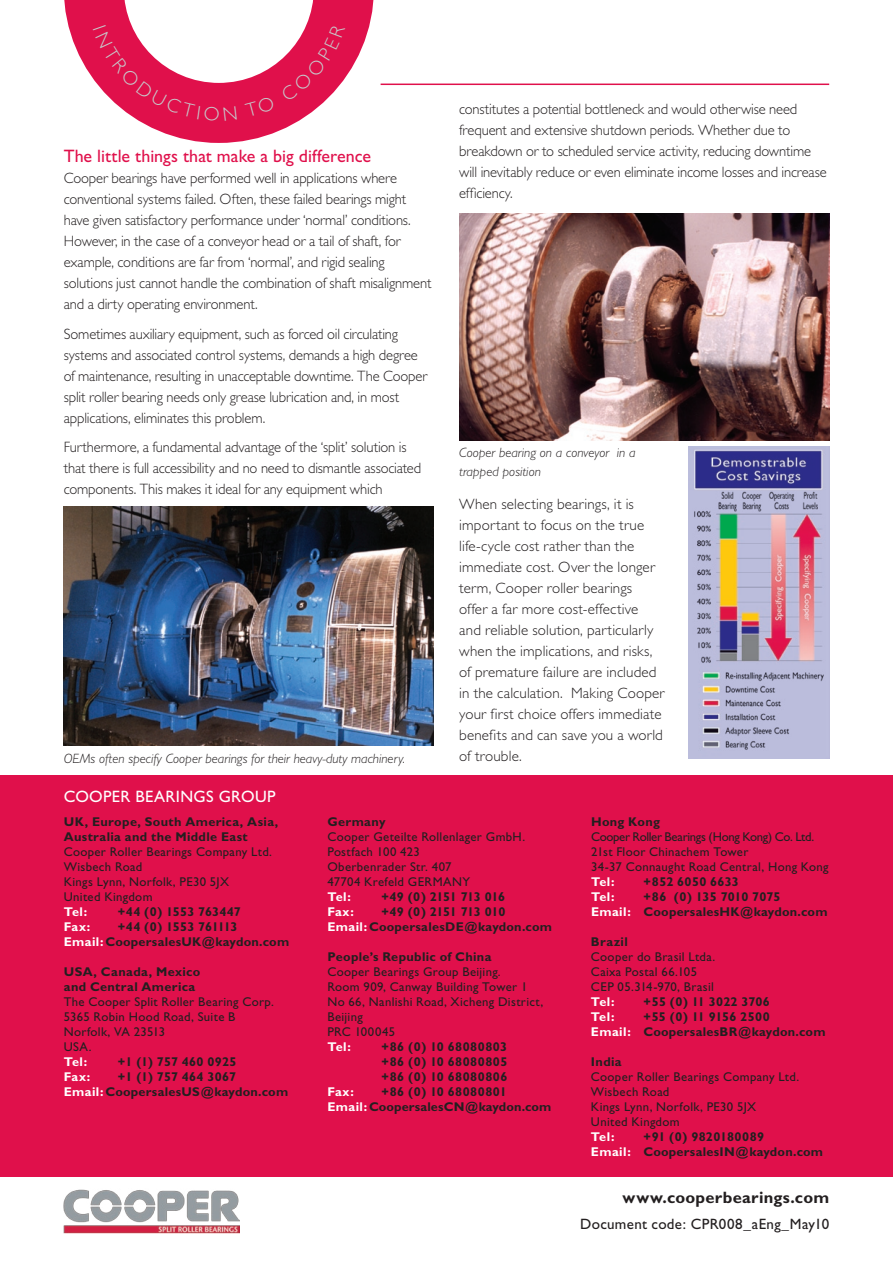
<style>
.page{position:relative;width:893px;height:1263px;background:#fff}
.page>*{position:absolute;margin:0;border:0;box-sizing:border-box;transform-origin:0 0}
.t1{font:18px "Gill Sans";color:#e0104b}
.t2{font:700 16.5px "Gill Sans";letter-spacing:.015em;color:#231f20}
.t3{font:16.5px "Gill Sans";letter-spacing:.025em;color:#fff}
.t4{font:300 15px/21px "Gill Sans";letter-spacing:-.005em;color:#231f20}
.t5{font:15px "Gill Sans";letter-spacing:.02em;color:#231f20}
.t6{font:italic 300 13.5px/19.5px "Gill Sans";color:#231f20}
.t7{font:12.75px/15px "Gill Sans";letter-spacing:.025em;color:#231f20}
.t8{font:700 12.75px/15px "Gill Sans";letter-spacing:.025em;color:#231f20;text-align:center}
.t9{font:700 12.75px "Gill Sans";letter-spacing:.02em;color:#fff}
.t10{font:700 12.75px "Gill Sans";letter-spacing:-.025em;color:#231f20}
.s1{color:#fff}
</style>
<div class="page">
<hr style="left:381px;top:84px;width:448px;height:1px;background:#e0104b">
<img style="left:64px;top:1189px;width:176px;height:44px">
<div style="left:0;top:775px;width:893px;height:402px;background:#e0104b"></div>
<img style="left:64px;top:506px;width:370px;height:240px">
<img style="left:459px;top:214px;width:370px;height:226px">
<img style="left:689px;top:446px;width:140px;height:313px">
<svg style="left:64px;top:0;width:310px;height:143px"></svg>
<p class="t1" style="left:64px;top:146px;width:309px">The little things that make a big difference</p>
<p class="t4" style="left:64px;top:168px;width:370px">Cooper bearings have performed well in applications where conventional systems failed. Often, these failed bearings might have given satisfactory performance under ‘normal’ conditions.<br>However, in the case of a conveyor head or a tail of shaft, for example, conditions are far from ‘normal’, and rigid sealing solutions just cannot handle the combination of shaft misalignment and a dirty operating environment.</p>
<p class="t4" style="left:64px;top:323px;width:366px">Sometimes auxiliary equipment, such as forced oil circulating systems and associated control systems, demands a high degree of maintenance, resulting in unacceptable downtime. The Cooper split roller bearing needs only grease lubrication and, in most applications, eliminates this problem.</p>
<p class="t4" style="left:64px;top:437px;width:359px">Furthermore, a fundamental advantage of the ‘split’ solution is that there is full accessibility and no need to dismantle associated components. This makes it ideal for any equipment which</p>
<p class="t6" style="left:64px;top:748px;width:343px">OEMs often specify Cooper bearings for their heavy-duty machinery.</p>
<p class="t3" style="left:64px;top:787px;width:24px">COOPER</p>
<p class="t3" style="left:135px;top:787px;width:21px">BEARINGs</p>
<p class="t3" style="left:219px;top:787px;width:58px">group</p>
<p class="t4" style="left:459px;top:99px;width:369px">constitutes a potential bottleneck and would otherwise need frequent and extensive shutdown periods. Whether due to breakdown or to scheduled service activity, reducing downtime will inevitably reduce or even eliminate income losses and increase efficiency.</p>
<p class="t6" style="left:459px;top:443px;width:178px">Cooper bearing on a conveyor in a trapped position</p>
<p class="t4" style="left:459px;top:494px;width:207px">When selecting bearings, it is important to focus on the true life-cycle cost rather than the immediate cost. Over the longer term, Cooper roller bearings<br>offer a far more cost-effective<br>and reliable solution, particularly when the implications, and risks, of premature failure are included in the calculation. Making Cooper your first choice offers immediate benefits and can save you a world of trouble.</p>
<p class="t8" style="left:64px;top:814px;width:216px;text-align:left">UK, Europe, South America, Asia,<br>Australia and the Middle East</p>
<p class="t7" style="left:64px;top:845px;width:210px">Cooper Roller Bearings Company Ltd.<br>Wisbech Road<br>Kings Lynn, Norfolk, PE30 5JX<br>United Kingdom</p>
<p class="t9" style="left:64px;top:904px;width:25px">Tel:</p>
<p class="t8" style="left:118px;top:904px;width:125px">+44 (0) 1553 763447</p>
<p class="t9" style="left:64px;top:919px;width:28px">Fax:</p>
<p class="t8" style="left:64px;top:919px;width:227px">+44 (0) 1553 761113<br><span class="s1">Email:</span>CoopersalesUK@kaydon.com</p>
<p class="t8" style="left:64px;top:964px;width:138px;text-align:left">USA, Canada, Mexico and Central America</p>
<p class="t7" style="left:64px;top:995px;width:212px">The Cooper Split Roller Bearing Corp.<br>5365 Robin Hood Road, Suite B<br>Norfolk, VA 23513<br>USA.</p>
<p class="t9" style="left:64px;top:1054px;width:25px">Tel:</p>
<p class="t8" style="left:118px;top:1054px;width:120px">+1 (1) 757 460 0925</p>
<p class="t9" style="left:64px;top:1069px;width:28px">Fax:</p>
<p class="t8" style="left:64px;top:1069px;width:226px">+1 (1) 757 464 3067<br><span class="s1">Email:</span>CoopersalesUS@kaydon.com</p>
<p class="t8" style="left:327px;top:814px;width:60px">Germany</p>
<p class="t7" style="left:327px;top:829px;width:199px">Cooper Geteilte Rollenlager GmbH.<br>Postfach 100 423<br>Oberbenrader Str. 407<br>47704 Krefeld GER</p>
<p class="t7" style="left:433px;top:874px;width:39px">MANY</p>
<p class="t9" style="left:327px;top:889px;width:25px">Tel:</p>
<p class="t10" style="left:381px;top:889px;width:125px">+49 (0) 2151 713 016</p>
<p class="t9" style="left:327px;top:904px;width:28px">Fax:</p>
<p class="t8" style="left:327px;top:904px;width:226px">+49 (0) 2151 713 010<br><span class="s1">Email:</span>CoopersalesDE@kaydon.com</p>
<p class="t8" style="left:327px;top:949px;width:166px">People’s Republic of China</p>
<p class="t7" style="left:327px;top:964px;width:217px">Cooper Bearings Group Beijing.<br>Room 909, Canway Building Tower 1<br>No 66, Nanlishi Road, Xicheng District,<br>Beijing<br>PRC 100045</p>
<p class="t9" style="left:327px;top:1039px;width:25px">Tel:</p>
<p class="t8" style="left:381px;top:1039px;width:128px;text-align:justify">+86 (0) 10 68080803 +86 (0) 10 68080805 +86 (0) 10 68080806</p>
<p class="t9" style="left:327px;top:1084px;width:28px">Fax:</p>
<p class="t8" style="left:327px;top:1084px;width:226px;text-align:left;text-indent:54px">+86 (0) 10 68080801<br><span class="s1">Email:</span>CoopersalesCN@kaydon.com</p>
<p class="t8" style="left:591px;top:814px;width:70px">Hong Kong</p>
<p class="t7" style="left:591px;top:829px;width:239px">Cooper Roller Bearings (Hong Kong) Co. Ltd.<br>21st Floor Chinachem Tower<br>34-37 Connaught Road Central, Hong Kong</p>
<p class="t9" style="left:591px;top:874px;width:25px">Tel:</p>
<p class="t8" style="left:643px;top:874px;width:97px">+852 6050 6633</p>
<p class="t9" style="left:591px;top:889px;width:25px">Tel:</p>
<p class="t8" style="left:591px;top:889px;width:238px">+86 (0) 135 7010 7075<br><span class="s1">Email:</span> CoopersalesHK@kaydon.com</p>
<p class="t8" style="left:591px;top:934px;width:38px">Brazil</p>
<p class="t7" style="left:591px;top:949px;width:126px">Cooper do Brasil Ltda.<br>Caixa Postal 66.105<br>CEP 05.314-970, Brasil</p>
<p class="t9" style="left:591px;top:994px;width:25px">Tel:</p>
<p class="t8" style="left:643px;top:994px;width:128px">+55 (0) 11 3022 3706</p>
<p class="t9" style="left:591px;top:1009px;width:25px">Tel:</p>
<p class="t8" style="left:591px;top:1009px;width:236px">+55 (0) 11 9156 2500<br><span class="s1">Email:</span> CoopersalesBR@kaydon.com</p>
<p class="t8" style="left:591px;top:1054px;width:32px">India</p>
<p class="t7" style="left:591px;top:1069px;width:210px">Cooper Roller Bearings Company Ltd.<br>Wisbech Road<br>Kings Lynn, Norfolk, PE30 5JX<br>United Kingdom</p>
<p class="t9" style="left:591px;top:1129px;width:25px">Tel:</p>
<p class="t8" style="left:591px;top:1129px;width:234px">+91 (0) 9820180089<br><span class="s1">Email:</span> CoopersalesIN@kaydon.com</p>
<p class="t2" style="left:623px;top:1188px;width:208px">www.cooperbearings.com</p>
<p class="t5" style="left:580px;top:1215px;width:250px">Document code: CPR008_aEng_May10</p>
</div>
